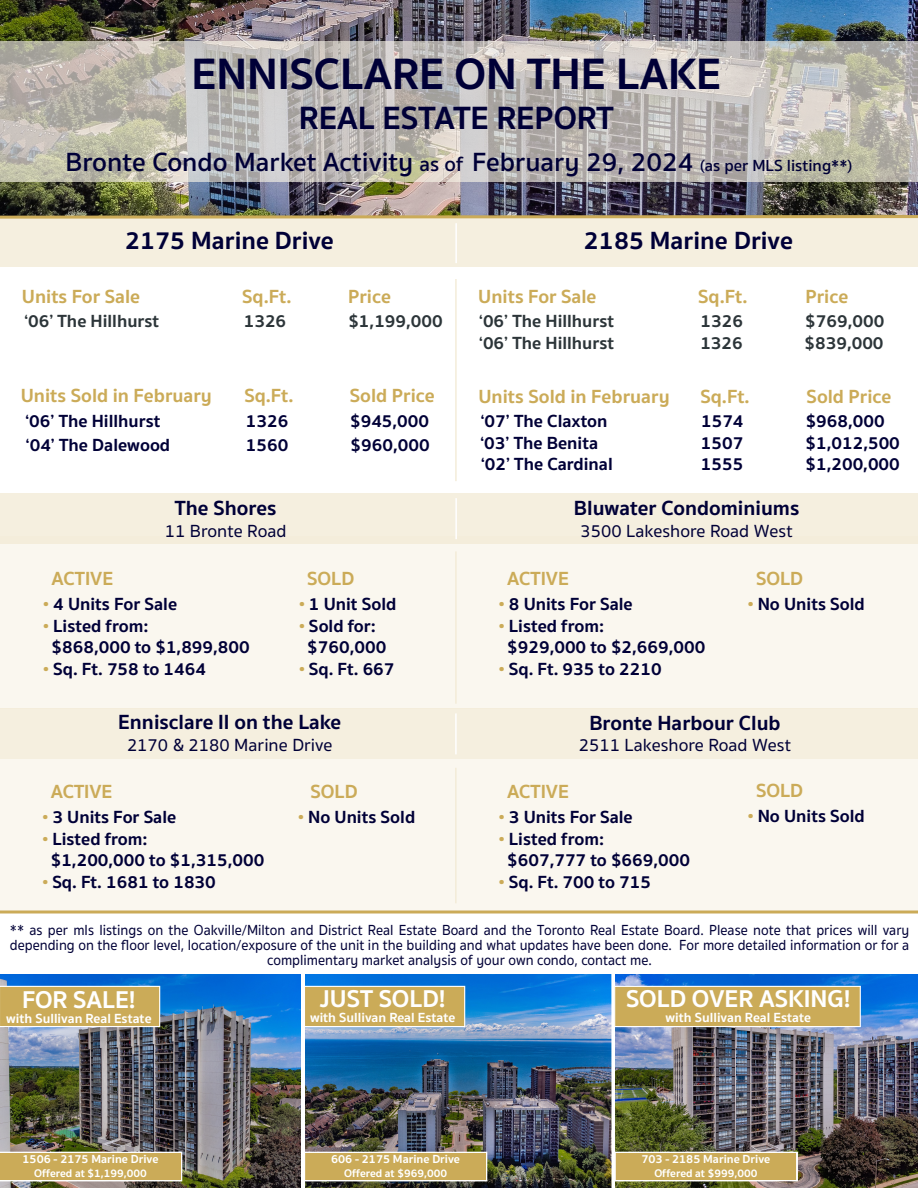
<style>
.page{position:relative;width:918px;height:1188px;background:#fff}
.page>*{position:absolute;margin:0;border:0;box-sizing:border-box;transform-origin:0 0}
.t1{font:700 45px "Sukhumvit Set";color:#000037}
.t2{font:700 33px "Sukhumvit Set";color:#000037}
.t3{font:600 27px "Sukhumvit Set";color:#000037}
.t4{font:700 25.5px "Sukhumvit Set";color:#000037}
.t5{font:700 24.9px "Sukhumvit Set";color:#fff}
.t6{font:700 21px "Sukhumvit Set";color:#000037}
.t7{font:700 19.5px "Sukhumvit Set";color:#cbab58}
.t8{font:700 18px/21.6px "Sukhumvit Set";color:#000037}
.t9{font:700 18px "Sukhumvit Set";color:#2c3539}
.t10{font:500 18px "Sukhumvit Set";color:#000037}
.t11{font:500 15px/15px "Sukhumvit Set";color:#000037;text-align:center;scale:.94 1}
.t12{font:700 13.65px "Sukhumvit Set";color:#fff}
.t13{font:700 12px "Sukhumvit Set";color:#fff}
.t14{font:700 11.25px "Sukhumvit Set";color:#fff}
.s1{font-size:21px}
.s2{font-size:16.5px}
.s3{color:#cbab58}
</style>
<div class="page">
<div style="left:0;top:536px;width:918px;height:173px;background:#faf7ee"></div>
<div style="left:0;top:759px;width:918px;height:153px;background:#faf7ee"></div>
<img style="left:0;top:0;width:918px;height:214px">
<div style="left:0;top:494px;width:918px;height:50px;background:#f5efdf"></div>
<div style="left:0;top:216px;width:918px;height:50px;background:#f5efdf"></div>
<svg style="left:0;top:41px;width:918px;height:141px"></svg>
<div style="left:0;top:709px;width:918px;height:50px;background:#f5efdf"></div>
<hr style="left:455px;top:223px;width:2px;height:40px;background:#fff">
<hr style="left:455px;top:713px;width:2px;height:41px;background:#fff">
<svg style="left:0;top:910px;width:918px;height:4px"></svg>
<hr style="left:455px;top:498px;width:2px;height:41px;background:#fff">
<img style="left:0;top:214px;width:918px;height:5px">
<hr style="left:455px;top:279px;width:2px;height:202px;background:#f2ead5">
<hr style="left:455px;top:551px;width:2px;height:153px;background:#f2ead5">
<hr style="left:455px;top:768px;width:2px;height:135px;background:#f2ead5">
<img style="left:305px;top:974px;width:306px;height:214px">
<img style="left:615px;top:974px;width:303px;height:214px">
<img style="left:0;top:974px;width:301px;height:214px">
<svg style="left:611px;top:974px;width:1px;height:214px"></svg>
<svg style="left:0;top:1152px;width:182px;height:29px"></svg>
<div style="left:0;top:986px;width:160px;height:41px;background:#cbab58"></div>
<div style="left:304px;top:986px;width:161px;height:41px;background:#cbab58"></div>
<div style="left:304px;top:986px;width:161px;height:41px;border:1px solid #fff"></div>
<div style="left:615px;top:986px;width:245px;height:41px;background:#cbab58"></div>
<div style="left:614px;top:986px;width:247px;height:41px;border:1px solid #fff"></div>
<div style="left:304px;top:1152px;width:183px;height:29px;background:#cbab58"></div>
<div style="left:304px;top:1152px;width:183px;height:29px;border:1px solid #fff"></div>
<div style="left:615px;top:1152px;width:182px;height:29px;background:#cbab58"></div>
<div style="left:614px;top:1152px;width:184px;height:29px;border:1px solid #fff"></div>
<h1 class="t1" style="left:191px;top:40px;width:531px">ENNISCLARE ON THE LAKE</h1>
<h2 class="t2" style="left:299px;top:93px;width:316px">REAL ESTATE REPORT</h2>
<h3 class="t3" style="left:65px;top:141px;width:789px">Bronte Condo Market Activity <span class="s1">as of</span> February 29, 2024 <span class="s2">(as per MLS listing**)</span></h3>
<h3 class="t4" style="left:125px;top:221px;width:210px">2175 Marine Drive</h3>
<p class="t7" style="left:22px;top:281px;width:120px">Units For Sale</p>
<p class="t7" style="left:242px;top:281px;width:51px">Sq.Ft.</p>
<p class="t7" style="left:348px;top:281px;width:44px">Price</p>
<p class="t9" style="left:24px;top:307px;width:137px">‘06’ The Hillhurst</p>
<p class="t9" style="left:244px;top:307px;width:44px">1326</p>
<p class="t9" style="left:348px;top:307px;width:96px">$1,199,000</p>
<p class="t7" style="left:21px;top:381px;width:193px">Units Sold in February</p>
<p class="t7" style="left:244px;top:381px;width:51px">Sq.Ft.</p>
<p class="t7" style="left:350px;top:381px;width:87px">Sold Price</p>
<p class="t8" style="left:25px;top:411px;width:137px">‘06’ The Hillhurst</p>
<p class="t8" style="left:246px;top:411px;width:44px">1326</p>
<p class="t8" style="left:350px;top:411px;width:81px">$945,000</p>
<p class="t8" style="left:26px;top:434px;width:146px">‘04’ The Dalewood</p>
<p class="t8" style="left:246px;top:434px;width:44px">1560</p>
<p class="t8" style="left:351px;top:434px;width:81px">$960,000</p>
<p class="t6" style="left:175px;top:492px;width:103px">The Shores</p>
<p class="t10" style="left:165px;top:517px;width:123px">11 Bronte Road</p>
<p class="t7" style="left:52px;top:564px;width:63px">ACTIVE</p>
<p class="t8" style="left:43px;top:593px;width:135px"><span class="s3">•</span> 4 Units For Sale</p>
<p class="t8" style="left:52px;top:615px;width:200px;text-indent:-8px"><span class="s3">•</span> Listed from:<br>$868,000 to $1,899,800</p>
<p class="t8" style="left:43px;top:658px;width:164px"><span class="s3">•</span> Sq. Ft. 758 to 1464</p>
<p class="t7" style="left:307px;top:564px;width:49px">SOLD</p>
<p class="t8" style="left:299px;top:593px;width:99px"><span class="s3">•</span> 1 Unit Sold</p>
<p class="t8" style="left:299px;top:615px;width:89px;text-align:center"><span class="s3">•</span> Sold for: $760,000</p>
<p class="t8" style="left:299px;top:658px;width:97px"><span class="s3">•</span> Sq. Ft. 667</p>
<p class="t6" style="left:118px;top:706px;width:224px">Ennisclare II on the Lake</p>
<p class="t10" style="left:127px;top:731px;width:207px">2170 &amp; 2180 Marine Drive</p>
<p class="t7" style="left:51px;top:777px;width:63px">ACTIVE</p>
<p class="t8" style="left:42px;top:807px;width:135px"><span class="s3">•</span> 3 Units For Sale</p>
<p class="t8" style="left:51px;top:828px;width:215px;text-indent:-8px"><span class="s3">•</span> Listed from:<br>$1,200,000 to $1,315,000</p>
<p class="t8" style="left:42px;top:871px;width:175px"><span class="s3">•</span> Sq. Ft. 1681 to 1830</p>
<p class="t7" style="left:311px;top:777px;width:49px">SOLD</p>
<p class="t8" style="left:298px;top:807px;width:119px"><span class="s3">•</span> No Units Sold</p>
<h3 class="t4" style="left:584px;top:221px;width:211px">2185 Marine Drive</h3>
<p class="t7" style="left:478px;top:281px;width:120px">Units For Sale</p>
<p class="t7" style="left:698px;top:281px;width:51px">Sq.Ft.</p>
<p class="t7" style="left:805px;top:281px;width:44px">Price</p>
<p class="t9" style="left:479px;top:307px;width:137px">‘06’ The Hillhurst</p>
<p class="t9" style="left:701px;top:307px;width:44px">1326</p>
<p class="t9" style="left:805px;top:307px;width:81px">$769,000</p>
<p class="t9" style="left:479px;top:329px;width:137px">‘06’ The Hillhurst</p>
<p class="t9" style="left:700px;top:329px;width:44px">1326</p>
<p class="t9" style="left:805px;top:329px;width:81px">$839,000</p>
<p class="t7" style="left:478px;top:381px;width:193px">Units Sold in February</p>
<p class="t7" style="left:701px;top:381px;width:51px">Sq.Ft.</p>
<p class="t7" style="left:806px;top:381px;width:87px">Sold Price</p>
<p class="t8" style="left:481px;top:411px;width:128px">‘07’ The Claxton</p>
<p class="t8" style="left:701px;top:411px;width:44px">1574</p>
<p class="t8" style="left:806px;top:411px;width:81px">$968,000</p>
<p class="t8" style="left:480px;top:432px;width:119px">‘03’ The Benita</p>
<p class="t8" style="left:701px;top:432px;width:44px">1507</p>
<p class="t8" style="left:806px;top:432px;width:96px">$1,012,500</p>
<p class="t8" style="left:481px;top:454px;width:134px">‘02’ The Cardinal</p>
<p class="t8" style="left:701px;top:454px;width:44px">1555</p>
<p class="t8" style="left:806px;top:454px;width:96px">$1,200,000</p>
<p class="t6" style="left:574px;top:492px;width:227px">Bluwater Condominiums</p>
<p class="t10" style="left:581px;top:517px;width:214px">3500 Lakeshore Road West</p>
<p class="t7" style="left:507px;top:564px;width:63px">ACTIVE</p>
<p class="t8" style="left:499px;top:593px;width:135px"><span class="s3">•</span> 8 Units For Sale</p>
<p class="t8" style="left:507px;top:615px;width:200px;text-indent:-8px"><span class="s3">•</span> Listed from:<br>$929,000 to $2,669,000</p>
<p class="t8" style="left:499px;top:658px;width:164px"><span class="s3">•</span> Sq. Ft. 935 to 2210</p>
<p class="t7" style="left:756px;top:564px;width:49px">SOLD</p>
<p class="t8" style="left:748px;top:593px;width:119px"><span class="s3">•</span> No Units Sold</p>
<p class="t6" style="left:589px;top:707px;width:193px">Bronte Harbour Club</p>
<p class="t10" style="left:579px;top:732px;width:214px">2511 Lakeshore Road West</p>
<p class="t7" style="left:507px;top:777px;width:63px">ACTIVE</p>
<p class="t8" style="left:499px;top:807px;width:135px"><span class="s3">•</span> 3 Units For Sale</p>
<p class="t8" style="left:507px;top:828px;width:184px;text-indent:-8px"><span class="s3">•</span> Listed from:<br>$607,777 to $669,000</p>
<p class="t8" style="left:499px;top:871px;width:154px"><span class="s3">•</span> Sq. Ft. 700 to 715</p>
<p class="t7" style="left:756px;top:776px;width:49px">SOLD</p>
<p class="t8" style="left:748px;top:805px;width:119px"><span class="s3">•</span> No Units Sold</p>
<p class="t11" style="left:10px;top:923px;width:959px">** as per mls listings on the Oakville/Milton and District Real Estate Board and the Toronto Real Estate Board. Please note that prices will vary depending on the floor level, location/exposure of the unit in the building and what updates have been done. For more detailed information or for a complimentary market analysis of your own condo, contact me.</p>
<h3 class="t5" style="left:22px;top:980px;width:115px">FOR SALE!</h3>
<p class="t12" style="left:6px;top:1008px;width:147px">with Sullivan Real Estate</p>
<p class="t13" style="left:23px;top:1150px;width:137px">1506 - 2175 Marine Drive</p>
<p class="t14" style="left:34px;top:1165px;width:114px">Offered at $1,199,000</p>
<h3 class="t5" style="left:320px;top:979px;width:127px">JUST SOLD!</h3>
<p class="t12" style="left:310px;top:1007px;width:147px">with Sullivan Real Estate</p>
<p class="t13" style="left:331px;top:1149px;width:130px">606 - 2175 Marine Drive</p>
<p class="t14" style="left:344px;top:1164px;width:105px">Offered at $969,000</p>
<h3 class="t5" style="left:626px;top:979px;width:226px">SOLD OVER ASKING!</h3>
<p class="t12" style="left:666px;top:1007px;width:147px">with Sullivan Real Estate</p>
<p class="t13" style="left:641px;top:1149px;width:130px">703 - 2185 Marine Drive</p>
<p class="t14" style="left:654px;top:1165px;width:105px">Offered at $999,000</p>
</div>
